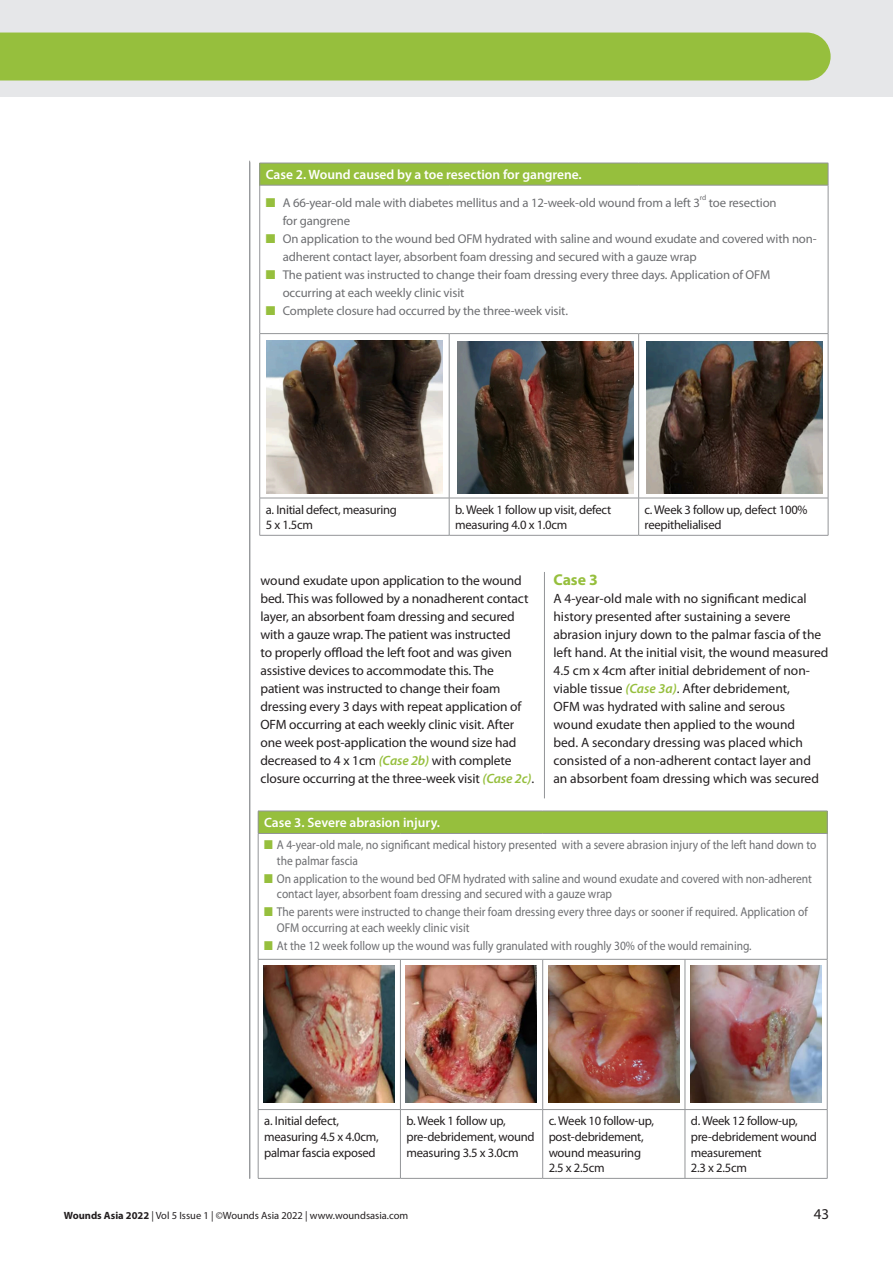
<style>
.page{position:relative;width:893px;height:1263px;background:#fff}
.page>*{position:absolute;margin:0;border:0;box-sizing:border-box;transform-origin:0 0}
.BODY{font:700 15.75px "Myriad Pro";color:#96bf3d}
.t1{font:15px "Myriad Pro";color:#231f20}
.BODY-2{font:13.5px/18px "Myriad Pro";letter-spacing:-.01em;color:#231f20}
.PAGE_POINTS_PAPERS{font:600 13.5px "Myriad Pro";color:#fff}
.t2{font:12.75px/15.8px "Myriad Pro";letter-spacing:-.005em;color:#6c6d70;scale:.9 1}
.t3{font:12.75px/18px "Myriad Pro";letter-spacing:-.005em;color:#6c6d70}
.TABLE_BOX_BULLETTS{font:12.75px/15.8px "Myriad Pro";letter-spacing:-.02em;color:#231f20}
.t4{font:10.5px "Myriad Pro";color:#231f20}
.t5{font:7.5px "Myriad Pro";color:#6c6d70}
.s1{color:#96bf3d}
.s2{font-weight:600;font-style:italic;color:#96bf3d}
.s3{font-weight:700}
</style>
<div class="page">
<div style="left:0;top:0;width:893px;height:97px;background:#e6e7e9"></div>
<div style="left:0;top:33px;width:831px;height:48px;background:#96bf3d"></div>
<hr style="left:250px;top:162px;width:1px;height:1017px;background:#939598">
<hr style="left:249px;top:161px;width:1px;height:1018px;background:#939598">
<hr style="left:544px;top:572px;width:1px;height:226px;background:#939598">
<div style="left:258px;top:811px;width:569px;height:22px;background:#96bf3d"></div>
<svg style="left:259px;top:834px;width:568px;height:344px"></svg>
<hr style="left:258px;top:811px;width:142px;height:1px;background:#939598">
<svg style="left:258px;top:811px;width:1px;height:22px"></svg>
<hr style="left:400px;top:811px;width:143px;height:1px;background:#939598">
<hr style="left:543px;top:811px;width:142px;height:1px;background:#939598">
<hr style="left:685px;top:811px;width:142px;height:1px;background:#939598">
<svg style="left:827px;top:811px;width:1px;height:22px"></svg>
<hr style="left:258px;top:833px;width:142px;height:1px;background:#939598">
<hr style="left:258px;top:834px;width:1px;height:125px;background:#939598">
<hr style="left:400px;top:833px;width:143px;height:1px;background:#939598">
<hr style="left:543px;top:833px;width:142px;height:1px;background:#939598">
<hr style="left:685px;top:833px;width:142px;height:1px;background:#939598">
<hr style="left:827px;top:834px;width:1px;height:125px;background:#939598">
<hr style="left:258px;top:959px;width:142px;height:1px;background:#939598">
<hr style="left:258px;top:959px;width:1px;height:150px;background:#939598">
<hr style="left:400px;top:959px;width:143px;height:1px;background:#939598">
<hr style="left:400px;top:959px;width:1px;height:150px;background:#939598">
<hr style="left:543px;top:959px;width:142px;height:1px;background:#939598">
<hr style="left:542px;top:959px;width:1px;height:150px;background:#939598">
<hr style="left:685px;top:959px;width:142px;height:1px;background:#939598">
<hr style="left:685px;top:959px;width:1px;height:150px;background:#939598">
<hr style="left:827px;top:959px;width:1px;height:150px;background:#939598">
<hr style="left:258px;top:1109px;width:142px;height:1px;background:#939598">
<hr style="left:258px;top:1110px;width:1px;height:68px;background:#939598">
<hr style="left:400px;top:1109px;width:143px;height:1px;background:#939598">
<hr style="left:400px;top:1110px;width:1px;height:68px;background:#939598">
<hr style="left:543px;top:1109px;width:142px;height:1px;background:#939598">
<hr style="left:542px;top:1110px;width:1px;height:68px;background:#939598">
<hr style="left:685px;top:1109px;width:142px;height:1px;background:#939598">
<hr style="left:685px;top:1110px;width:1px;height:68px;background:#939598">
<hr style="left:827px;top:1110px;width:1px;height:68px;background:#939598">
<hr style="left:258px;top:1178px;width:142px;height:1px;background:#939598">
<hr style="left:400px;top:1178px;width:143px;height:1px;background:#939598">
<hr style="left:543px;top:1178px;width:142px;height:1px;background:#939598">
<hr style="left:685px;top:1178px;width:142px;height:1px;background:#939598">
<img style="left:264px;top:966px;width:130px;height:137px">
<img style="left:406px;top:966px;width:131px;height:137px">
<img style="left:548px;top:966px;width:131px;height:137px">
<img style="left:690px;top:966px;width:131px;height:137px">
<div style="left:260px;top:163px;width:568px;height:22px;background:#96bf3d"></div>
<svg style="left:260px;top:186px;width:568px;height:349px"></svg>
<hr style="left:260px;top:163px;width:189px;height:1px;background:#939598">
<svg style="left:259px;top:163px;width:1px;height:22px"></svg>
<hr style="left:449px;top:163px;width:190px;height:1px;background:#939598">
<hr style="left:639px;top:163px;width:189px;height:1px;background:#939598">
<svg style="left:828px;top:163px;width:1px;height:22px"></svg>
<hr style="left:260px;top:185px;width:189px;height:1px;background:#939598">
<hr style="left:259px;top:185px;width:1px;height:148px;background:#939598">
<hr style="left:449px;top:185px;width:190px;height:1px;background:#939598">
<hr style="left:639px;top:185px;width:189px;height:1px;background:#939598">
<hr style="left:828px;top:185px;width:1px;height:148px;background:#939598">
<hr style="left:260px;top:333px;width:189px;height:1px;background:#939598">
<hr style="left:259px;top:334px;width:1px;height:164px;background:#939598">
<hr style="left:449px;top:333px;width:190px;height:1px;background:#939598">
<hr style="left:449px;top:334px;width:1px;height:164px;background:#939598">
<hr style="left:639px;top:333px;width:189px;height:1px;background:#939598">
<hr style="left:638px;top:334px;width:1px;height:164px;background:#939598">
<hr style="left:828px;top:334px;width:1px;height:164px;background:#939598">
<hr style="left:260px;top:498px;width:189px;height:1px;background:#939598">
<hr style="left:259px;top:498px;width:1px;height:37px;background:#939598">
<hr style="left:449px;top:498px;width:190px;height:1px;background:#939598">
<hr style="left:449px;top:498px;width:1px;height:37px;background:#939598">
<hr style="left:639px;top:498px;width:189px;height:1px;background:#939598">
<hr style="left:638px;top:498px;width:1px;height:37px;background:#939598">
<hr style="left:828px;top:498px;width:1px;height:37px;background:#939598">
<hr style="left:260px;top:535px;width:189px;height:1px;background:#939598">
<hr style="left:449px;top:535px;width:190px;height:1px;background:#939598">
<hr style="left:639px;top:535px;width:189px;height:1px;background:#939598">
<img style="left:266px;top:341px;width:176px;height:152px">
<img style="left:457px;top:341px;width:176px;height:153px">
<img style="left:646px;top:341px;width:177px;height:153px">
<p class="PAGE_POINTS_PAPERS" style="left:266px;top:166px;width:318px">Case 2. Wound caused by a toe resection for gangrene.</p>
<p class="t3" style="left:266px;top:193px;width:436px"><span class="s1">■</span> A 66-year-old male with diabetes mellitus and a 12-week-old wound from a left 3</p>
<p class="t5" style="left:700px;top:193px;width:8px">rd</p>
<p class="t3" style="left:709px;top:193px;width:69px">toe resection</p>
<p class="t3" style="left:283px;top:211px;width:69px">for gangrene</p>
<p class="t3" style="left:283px;top:229px;width:535px;text-indent:-17px"><span class="s1">■</span> On application to the wound bed OFM hydrated with saline and wound exudate and covered with non&shy;adherent contact layer, absorbent foam dressing and secured with a gauze wrap</p>
<p class="t3" style="left:283px;top:265px;width:489px;text-indent:-17px"><span class="s1">■</span> The patient was instructed to change their foam dressing every three days. Application of OFM occurring at each weekly clinic visit</p>
<p class="t3" style="left:266px;top:301px;width:304px"><span class="s1">■</span> Complete closure had occurred by the three-week visit.</p>
<p class="TABLE_BOX_BULLETTS" style="left:266px;top:501px;width:133px">a. Initial defect, measuring<br>5 x 1.5cm</p>
<p class="TABLE_BOX_BULLETTS" style="left:455px;top:501px;width:158px">b. Week 1 follow up visit, defect measuring 4.0 x 1.0cm</p>
<p class="TABLE_BOX_BULLETTS" style="left:645px;top:501px;width:164px">c. Week 3 follow up, defect 100% reepithelialised</p>
<p class="BODY-2" style="left:260px;top:571px;width:275px">wound exudate upon application to the wound bed. This was followed by a nonadherent contact layer, an absorbent foam dressing and secured with a gauze wrap. The patient was instructed<br>to properly offload the left foot and was given assistive devices to accommodate this. The patient was instructed to change their foam dressing every 3 days with repeat application of OFM occurring at each weekly clinic visit. After one week post-application the wound size had decreased to 4 x 1cm <span class="s2">(Case 2b)</span> with complete closure occurring at the three-week visit <span class="s2">(Case 2c)</span>.</p>
<p class="BODY" style="left:553px;top:569px;width:46px">Case 3</p>
<p class="BODY-2" style="left:553px;top:589px;width:277px">A 4-year-old male with no significant medical history presented after sustaining a severe abrasion injury down to the palmar fascia of the left hand. At the initial visit, the wound measured 4.5 cm x 4cm after initial debridement of non&shy;viable tissue <span class="s2">(Case 3a)</span>. After debridement,<br>OFM was hydrated with saline and serous<br>wound exudate then applied to the wound<br>bed. A secondary dressing was placed which consisted of a non-adherent contact layer and<br>an absorbent foam dressing which was secured</p>
<p class="PAGE_POINTS_PAPERS" style="left:264px;top:814px;width:177px">Case 3. Severe abrasion injury.</p>
<p class="t2" style="left:277px;top:837px;width:601px;text-indent:-13px"><span class="s1">■</span> A 4-year-old male, no significant medical history presented with a severe abrasion injury of the left hand down to the palmar fascia</p>
<p class="t2" style="left:277px;top:870px;width:596px;text-indent:-13px"><span class="s1">■</span> On application to the wound bed OFM hydrated with saline and wound exudate and covered with non-adherent contact layer, absorbent foam dressing and secured with a gauze wrap</p>
<p class="t2" style="left:277px;top:904px;width:591px;text-indent:-13px"><span class="s1">■</span> The parents were instructed to change their foam dressing every three days or sooner if required. Application of<br>OFM occurring at each weekly clinic visit</p>
<p class="t2" style="left:264px;top:937px;width:543px"><span class="s1">■</span> At the 12 week follow up the wound was fully granulated with roughly 30% of the would remaining.</p>
<p class="TABLE_BOX_BULLETTS" style="left:264px;top:1113px;width:116px">a. Initial defect, measuring 4.5 x 4.0cm, palmar fascia exposed</p>
<p class="TABLE_BOX_BULLETTS" style="left:406px;top:1113px;width:130px">b. Week 1 follow up, pre-debridement, wound measuring 3.5 x 3.0cm</p>
<p class="TABLE_BOX_BULLETTS" style="left:549px;top:1113px;width:107px">c. Week 10 follow-up, post-debridement, wound measuring<br>2.5 x 2.5cm</p>
<p class="TABLE_BOX_BULLETTS" style="left:691px;top:1113px;width:127px">d. Week 12 follow-up, pre-debridement wound measurement<br>2.3 x 2.5cm</p>
<p class="t4" style="left:64px;top:1208px;width:346px"><span class="s3">Wounds Asia 2022</span> | Vol 5 Issue 1 | ©Wounds Asia 2022 | www.woundsasia.com</p>
<p class="t1" style="left:814px;top:1204px;width:17px">43</p>
</div>
